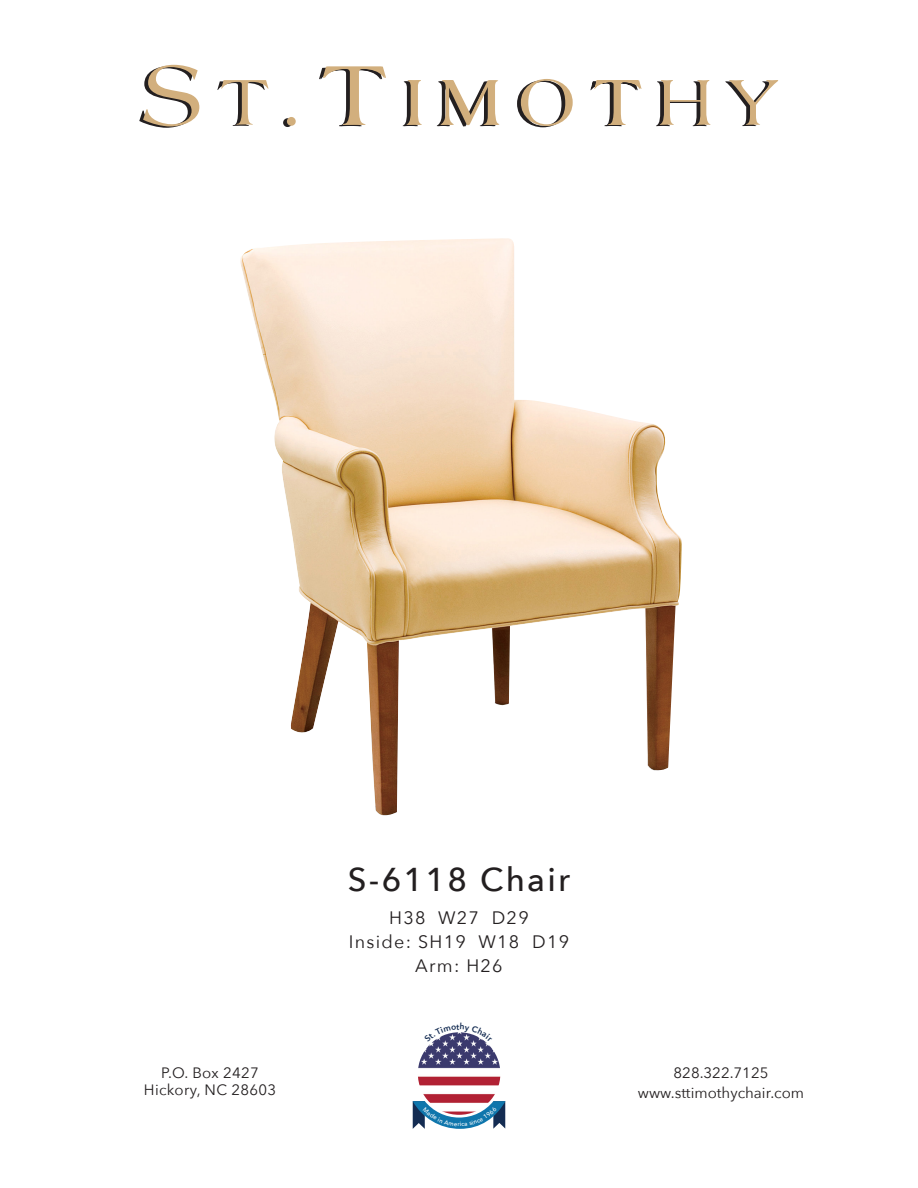
<style>
.page{position:relative;width:918px;height:1188px;background:#fff}
.page>*{position:absolute;margin:0;border:0;box-sizing:border-box;transform-origin:0 0}
.t1{font:500 33px "Avenir Next";letter-spacing:.07em;color:#231f20}
.t2{font:18px "Avenir Next";letter-spacing:.07em;color:#231f20}
.t3{font:15px "Avenir Next";color:#231f20}
.t4{font:15px "Avenir Next";letter-spacing:.02em;color:#231f20}
</style>
<div class="page">
<div style="left:283px;top:118px;width:9px;height:9px;background:#231f20;border-radius:50%"></div>
<svg style="left:139px;top:65px;width:60px;height:63px"></svg>
<svg style="left:217px;top:80px;width:51px;height:46px"></svg>
<div style="left:287px;top:117px;width:9px;height:9px;background:#d2af7d;border-radius:50%"></div>
<svg style="left:319px;top:67px;width:67px;height:59px"></svg>
<svg style="left:403px;top:80px;width:19px;height:46px"></svg>
<svg style="left:437px;top:80px;width:62px;height:47px"></svg>
<svg style="left:517px;top:79px;width:56px;height:48px"></svg>
<svg style="left:591px;top:80px;width:50px;height:46px"></svg>
<svg style="left:656px;top:80px;width:55px;height:46px"></svg>
<svg style="left:725px;top:80px;width:53px;height:46px"></svg>
<img style="left:240px;top:238px;width:442px;height:578px">
<img style="left:418px;top:1032px;width:82px;height:83px;border-radius:41px">
<svg style="left:413px;top:1101px;width:92px;height:28px"></svg>
<svg style="left:432px;top:1032px;width:54px;height:10px"></svg>
<p class="t3" style="left:161px;top:1060px;width:99px">P.O. Box 2427</p>
<p class="t4" style="left:144px;top:1077px;width:134px">Hickory, NC 28603</p>
<p class="t1" style="left:348px;top:851px;width:224px">S-6118 Chair</p>
<p class="t2" style="left:389px;top:902px;width:141px">H38 W27 D29</p>
<p class="t2" style="left:349px;top:926px;width:222px">Inside: SH19 W18 D19</p>
<p class="t2" style="left:415px;top:950px;width:89px">Arm: H26</p>
<p class="t3" style="left:674px;top:1060px;width:96px">828.322.7125</p>
<p class="t3" style="left:638px;top:1080px;width:168px">www.sttimothychair.com</p>
</div>
